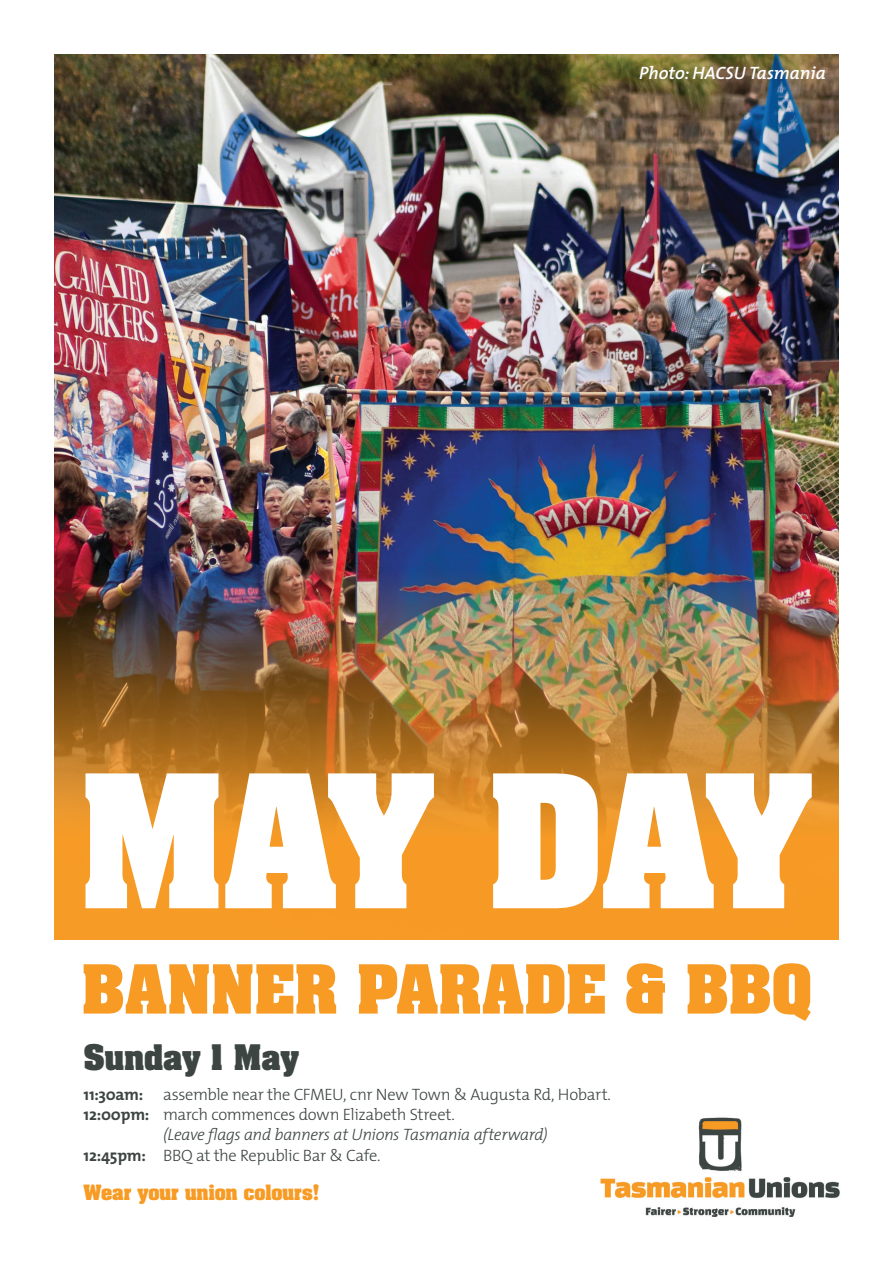
<style>
.page{position:relative;width:893px;height:1263px;background:#fff}
.page>*{position:absolute;margin:0;border:0;box-sizing:border-box;transform-origin:0 0}
.t1{font:700 157.35px "Aachen Std";letter-spacing:-.04em;color:#fff}
.t2{font:700 30px "Aachen Std";letter-spacing:-.015em;color:#3d4542}
.t3{font:700 18px "Aachen Std";letter-spacing:-.01em;color:#f79b25}
.t4{font:italic 600 18px "The Mix";color:#fff}
.t5{font:300 16.5px "The Mix";letter-spacing:-.02em;color:#3d4542}
.t6{font:italic 300 16.5px "The Mix";letter-spacing:-.025em;color:#3d4542}
.s1{font-weight:700}
</style>
<div class="page">
<img style="left:600px;top:1117px;width:240px;height:100px">
<img style="left:54px;top:54px;width:785px;height:886px">
<svg style="left:84px;top:963px;width:727px;height:58px"></svg>
<p class="t4" style="left:639px;top:58px;width:188px">Photo: HACSU Tasmania</p>
<h1 class="t1" style="left:78px;top:728px;width:738px">MAY DAY</h1>
<h2 class="t2" style="left:84px;top:1036px;width:217px">Sunday 1 May</h2>
<p class="t5" style="left:84px;top:1081px;width:529px"><span class="s1">11:30am:</span> assemble near the CFMEU, cnr New Town &amp; Augusta Rd, Hobart.</p>
<p class="t5" style="left:84px;top:1101px;width:373px"><span class="s1">12:00pm:</span> march commences down Elizabeth Street.</p>
<p class="t6" style="left:163px;top:1120px;width:386px">(Leave flags and banners at Unions Tasmania afterward)</p>
<p class="t5" style="left:84px;top:1142px;width:299px"><span class="s1">12:45pm:</span> BBQ at the Republic Bar &amp; Cafe.</p>
<p class="t3" style="left:84px;top:1180px;width:238px">Wear your union colours!</p>
</div>
